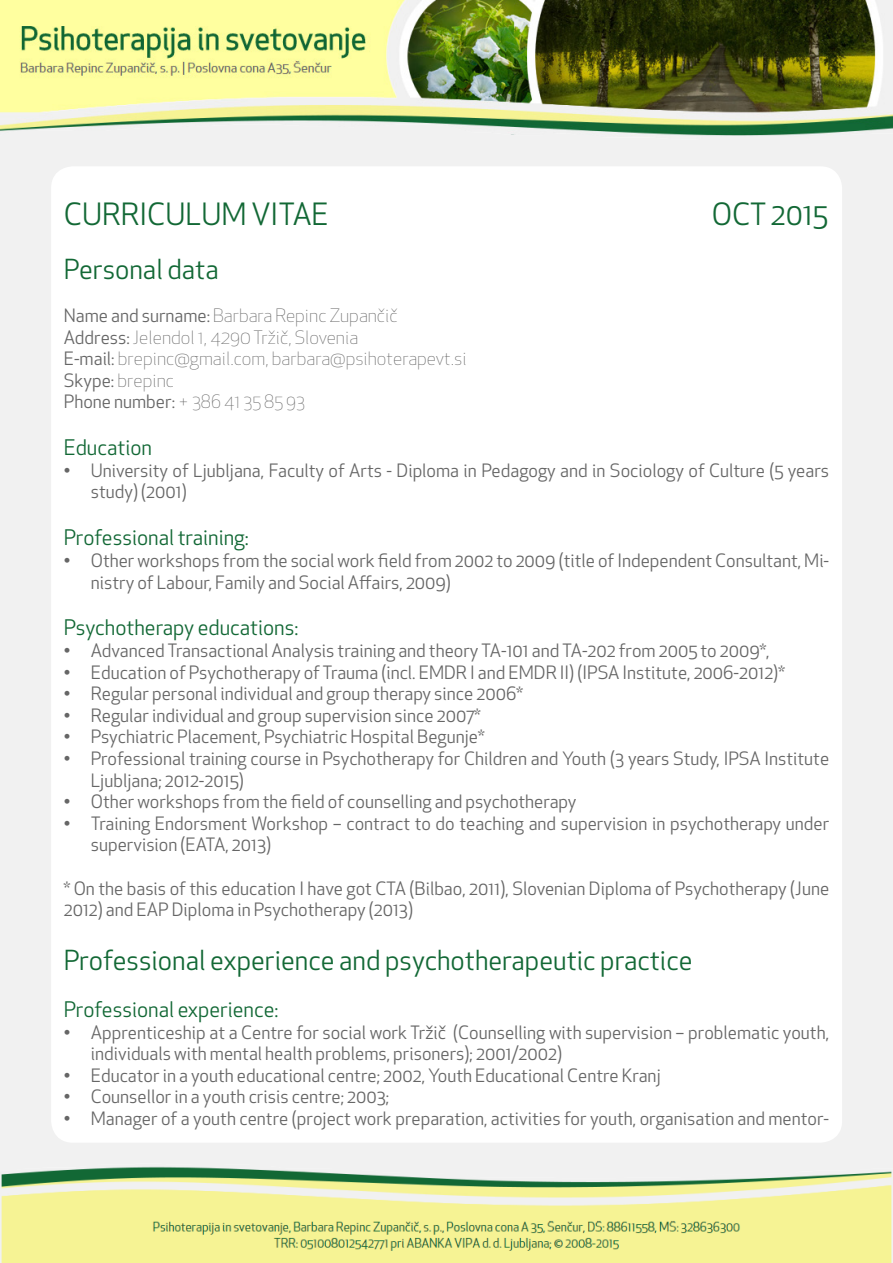
<style>
.page{position:relative;width:893px;height:1263px;background:#fff}
.page>*{position:absolute;margin:0;border:0;box-sizing:border-box;transform-origin:0 0}
.t1{font:30px "Apex New";color:#126835}
.t2{font:27px "Apex New";color:#126835}
.t3{font:21px "Apex New";color:#126835}
.t4{font:18px/21.6px "Apex New";color:#666}
.t5{font:300 18px "Apex New";color:#666}
.s1{font-weight:400}
.s2{font-weight:300}
</style>
<div class="page">
<div style="left:0;top:122px;width:893px;height:1141px;background:#f1f1f1"></div>
<img style="left:0;top:0;width:893px;height:136px">
<div style="left:355px;top:126px;width:72px;height:43px;background:#f1f1f1"></div>
<img style="left:1px;top:1166px;width:891px;height:97px">
<div style="left:55px;top:170px;width:783px;height:969px;background:#fff;border-radius:18px"></div>
<div style="left:51px;top:166px;width:791px;height:977px;border:8px solid #fff;border-radius:18px"></div>
<p class="t1" style="left:64px;top:195px;width:266px">CURRICULUM VITAE</p>
<p class="t1" style="left:712px;top:195px;width:118px">OCT 2015</p>
<p class="t2" style="left:64px;top:252px;width:156px">Personal data</p>
<p class="t5" style="left:64px;top:304px;width:335px"><span class="s1">Name and surname:</span> Barbara Repinc Zupančič</p>
<p class="t5" style="left:64px;top:326px;width:296px"><span class="s1">Address:</span> Jelendol 1, 4290 Tržič, Slovenia</p>
<p class="t5" style="left:64px;top:348px;width:404px"><span class="s1">E-mail:</span> brepinc@gmail.com, barbara@psihoterapevt.si</p>
<p class="t5" style="left:64px;top:369px;width:112px"><span class="s1">Skype:</span> brepinc</p>
<p class="t4" style="left:64px;top:391px;width:243px">Phone number: <span class="s2">+ 386 41 35 85 93</span></p>
<p class="t3" style="left:64px;top:434px;width:90px">Education</p>
<p class="t4" style="left:91px;top:460px;width:740px;text-indent:-27px">• University of Ljubljana, Faculty of Arts - Diploma in Pedagogy and in Sociology of Culture (5 years study) (2001)</p>
<p class="t3" style="left:64px;top:524px;width:187px">Professional training:</p>
<p class="t4" style="left:91px;top:550px;width:740px;text-indent:-27px">• Other workshops from the social work field from 2002 to 2009 (title of Independent Consultant, Mi&shy;nistry of Labour, Family and Social Affairs, 2009)</p>
<p class="t3" style="left:64px;top:614px;width:236px">Psychotherapy educations:</p>
<p class="t4" style="left:64px;top:640px;width:707px">• Advanced Transactional Analysis training and theory TA-101 and TA-202 from 2005 to 2009*,</p>
<p class="t4" style="left:64px;top:661px;width:722px">• Education of Psychotherapy of Trauma (incl. EMDR I and EMDR II) (IPSA Institute, 2006-2012)*</p>
<p class="t4" style="left:64px;top:683px;width:460px">• Regular personal individual and group therapy since 2006*</p>
<p class="t4" style="left:64px;top:704px;width:418px">• Regular individual and group supervision since 2007*</p>
<p class="t4" style="left:64px;top:726px;width:422px">• Psychiatric Placement, Psychiatric Hospital Begunje*</p>
<p class="t4" style="left:91px;top:748px;width:740px;text-indent:-27px">• Professional training course in Psychotherapy for Children and Youth (3 years Study, IPSA Institute<br>Ljubljana; 2012-2015)</p>
<p class="t4" style="left:64px;top:791px;width:514px">• Other workshops from the field of counselling and psychotherapy</p>
<p class="t4" style="left:91px;top:812px;width:740px;text-indent:-27px">• Training Endorsment Workshop – contract to do teaching and supervision in psychotherapy under supervision (EATA, 2013)</p>
<p class="t4" style="left:64px;top:877px;width:767px">* On the basis of this education I have got CTA (Bilbao, 2011), Slovenian Diploma of Psychotherapy (June<br>2012) and EAP Diploma in Psychotherapy (2013)</p>
<p class="t2" style="left:64px;top:943px;width:630px">Professional experience and psychotherapeutic practice</p>
<p class="t3" style="left:64px;top:996px;width:216px">Professional experience:</p>
<p class="t4" style="left:91px;top:1021px;width:740px;text-indent:-27px">• Apprenticeship at a Centre for social work Tržič (Counselling with supervision – problematic youth, individuals with mental health problems, prisoners); 2001/2002)</p>
<p class="t4" style="left:64px;top:1064px;width:598px">• Educator in a youth educational centre; 2002, Youth Educational Centre Kranj</p>
<p class="t4" style="left:64px;top:1086px;width:327px">• Counsellor in a youth crisis centre; 2003;</p>
<p class="t4" style="left:64px;top:1108px;width:767px">• Manager of a youth centre (project work preparation, activities for youth, organisation and mentor-</p>
</div>
